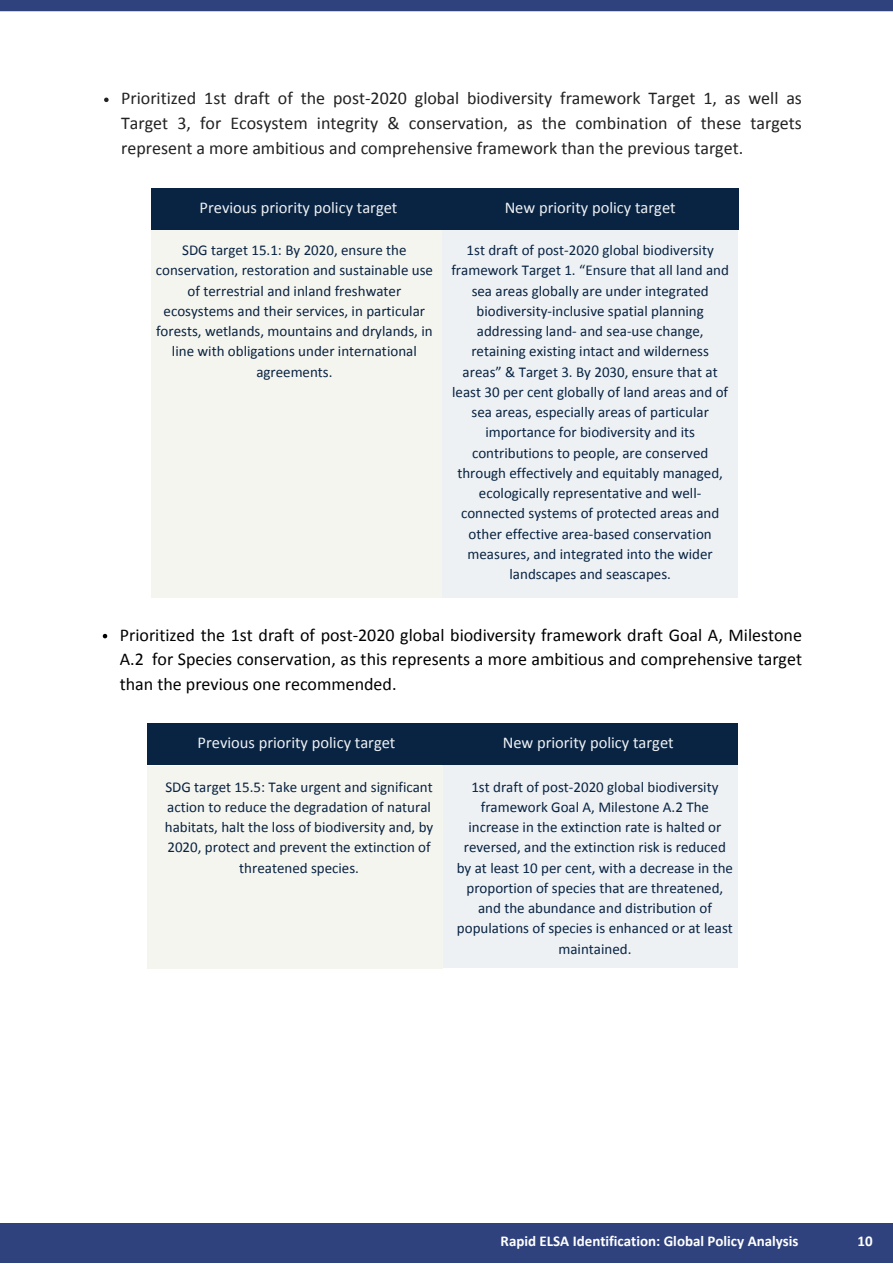
<style>
.page{position:relative;width:893px;height:1264px;background:#fff}
.page>*{position:absolute;margin:0;border:0;box-sizing:border-box;transform-origin:0 0}
.t1{font:18px/24.8px "Calibri";color:#222;text-align:justify}
.t2{font:18px/24.8px "Calibri";color:#000;text-align:justify}
.t3{font:16.5px "Calibri";color:#edf1f4}
.t4{font:15px/20.2px "Calibri";color:#092342;text-align:center}
.t5{font:700 15px "Calibri";color:#fff}
</style>
<div class="page">
<div style="left:0;top:0;width:892px;height:11px;background:#30427d"></div>
<div style="left:0;top:1223px;width:892px;height:39px;background:#30427d"></div>
<svg style="left:104px;top:98px;width:5px;height:4px"></svg>
<div style="left:151px;top:229px;width:295px;height:369px;background:#f5f5ef"></div>
<div style="left:442px;top:229px;width:296px;height:369px;background:#edf1f4"></div>
<div style="left:151px;top:188px;width:587px;height:41px;background:#092342"></div>
<svg style="left:103px;top:634px;width:4px;height:4px"></svg>
<div style="left:442px;top:765px;width:296px;height:202px;background:#edf1f4"></div>
<div style="left:147px;top:766px;width:296px;height:202px;background:#f5f5ef"></div>
<div style="left:147px;top:723px;width:590px;height:42px;background:#092342"></div>
<p class="t1" style="left:121px;top:87px;width:682px">Prioritized 1st draft of the post-2020 global biodiversity framework Target 1, as well as Target 3, for Ecosystem integrity &amp; conservation, as the combination of these targets represent a more ambitious and comprehensive framework than the previous target.</p>
<p class="t3" style="left:199px;top:200px;width:199px">Previous priority policy target</p>
<p class="t3" style="left:504px;top:200px;width:172px">New priority policy target</p>
<p class="t4" style="left:156px;top:241px;width:279px">SDG target 15.1: By 2020, ensure the conservation, restoration and sustainable use of terrestrial and inland freshwater ecosystems and their services, in particular forests, wetlands, mountains and drylands, in line with obligations under international agreements.</p>
<p class="t4" style="left:451px;top:241px;width:279px">1st draft of post-2020 global biodiversity framework Target 1. “Ensure that all land and sea areas globally are under integrated biodiversity-inclusive spatial planning addressing land- and sea-use change, retaining existing intact and wilderness areas” &amp; Target 3. By 2030, ensure that at least 30 per cent globally of land areas and of sea areas, especially areas of particular importance for biodiversity and its contributions to people, are conserved through effectively and equitably managed, ecologically representative and well&shy;connected systems of protected areas and other effective area-based conservation measures, and integrated into the wider landscapes and seascapes.</p>
<p class="t2" style="left:120px;top:623px;width:683px">Prioritized the 1st draft of post-2020 global biodiversity framework draft Goal A, Milestone A.2 for Species conservation, as this represents a more ambitious and comprehensive target than the previous one recommended.</p>
<p class="t3" style="left:197px;top:735px;width:199px">Previous priority policy target</p>
<p class="t3" style="left:502px;top:735px;width:172px">New priority policy target</p>
<p class="t4" style="left:165px;top:777px;width:270px">SDG target 15.5: Take urgent and significant action to reduce the degradation of natural habitats, halt the loss of biodiversity and, by 2020, protect and prevent the extinction of threatened species.</p>
<p class="t4" style="left:456px;top:777px;width:278px">1st draft of post-2020 global biodiversity framework Goal A, Milestone A.2 The increase in the extinction rate is halted or reversed, and the extinction risk is reduced by at least 10 per cent, with a decrease in the proportion of species that are threatened, and the abundance and distribution of populations of species is enhanced or at least maintained.</p>
<p class="t5" style="left:500px;top:1234px;width:299px">Rapid ELSA Identification: Global Policy Analysis</p>
<p class="t5" style="left:857px;top:1235px;width:17px">10</p>
</div>
